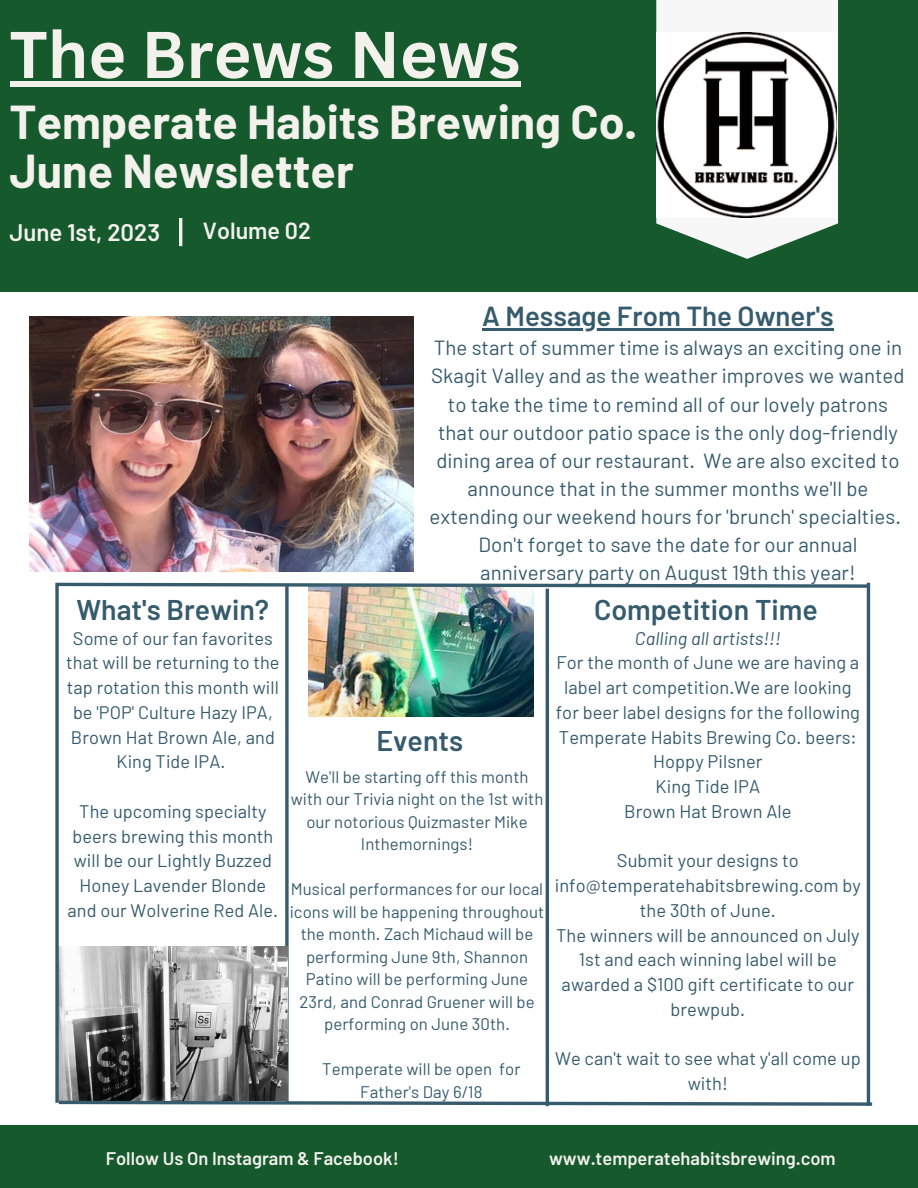
<style>
.page{position:relative;width:918px;height:1188px;background:#fff}
.page>*{position:absolute;margin:0;border:0;box-sizing:border-box;transform-origin:0 0}
.t1{font:700 64.5px "Canva Sans";color:#f2f1ec}
.t2{font:700 46.5px "Barlow";color:#f2f1ec}
.t3{font:600 28.5px "Barlow";color:#365b6d}
.t4{font:600 27.45px "Barlow";color:#365b6d}
.t5{font:600 24px "Barlow";color:#f2f1ec}
.t6{font:600 23.25px "Barlow";color:#f2f1ec}
.t7{font:20.4px/28.2px "Barlow";letter-spacing:.005em;color:#365b6d;text-align:center}
.t8{font:18.3px/24.8px "Barlow";letter-spacing:.005em;color:#365b6d;text-align:center}
.t9{font:600 18.3px "Barlow";color:#f2f1ec}
.t10{font:italic 18.3px "Barlow";letter-spacing:.005em;color:#365b6d}
.t11{font:18.15px/24.8px "Barlow";letter-spacing:.005em;color:#365b6d;text-align:center}
.t12{font:16.8px/22.5px "Barlow";letter-spacing:.005em;color:#365b6d;text-align:center}
</style>
<div class="page">
<div style="left:0;top:0;width:918px;height:292px;background:#16592d"></div>
<svg style="left:656px;top:0;width:182px;height:259px;fill:#f7f7f7"></svg>
<img style="left:30px;top:316px;width:383px;height:256px">
<img style="left:309px;top:589px;width:225px;height:128px">
<svg style="left:55px;top:582px;width:816px;height:7px"></svg>
<hr style="left:179px;top:218px;width:3px;height:28px;background:#f2f1ec">
<svg style="left:285px;top:586px;width:4px;height:513px;background:#5e7a87"></svg>
<hr style="left:546px;top:589px;width:3px;height:517px;background:#365b6d">
<img style="left:59px;top:947px;width:228px;height:152px">
<div style="left:0;top:1125px;width:918px;height:63px;background:#16592d"></div>
<img style="left:656px;top:32px;width:180px;height:186px">
<hr style="left:482px;top:329px;width:352px;height:2px;background:#365b6d">
<div style="left:10px;top:81px;width:510px;height:6px;background:#f2f1ec"></div>
<hr style="left:867px;top:583px;width:3px;height:523px;background:#365b6d">
<svg style="left:55px;top:585px;width:4px;height:514px;background:#537281"></svg>
<svg style="left:55px;top:1099px;width:818px;height:8px"></svg>
<p class="t1" style="left:10px;top:9px;width:512px">The Brews News</p>
<p class="t2" style="left:10px;top:93px;width:629px">Temperate Habits Brewing Co.</p>
<p class="t2" style="left:10px;top:141px;width:346px">June Newsletter</p>
<p class="t5" style="left:10px;top:217px;width:152px">June 1st, 2023</p>
<p class="t6" style="left:203px;top:216px;width:109px">Volume 02</p>
<p class="t3" style="left:77px;top:592px;width:194px">What's Brewin?</p>
<p class="t11" style="left:66px;top:625px;width:215px">Some of our fan favorites that will be returning to the tap rotation this month will be 'POP' Culture Hazy IPA,<br>Brown Hat Brown Ale, and<br>King Tide IPA.</p>
<p class="t11" style="left:68px;top:798px;width:212px">The upcoming specialty beers brewing this month will be our Lightly Buzzed<br>Honey Lavender Blonde and our Wolverine Red Ale.</p>
<p class="t4" style="left:482px;top:299px;width:353px">A Message From The Owner's</p>
<p class="t7" style="left:430px;top:333px;width:477px">The start of summer time is always an exciting one in Skagit Valley and as the weather improves we wanted to take the time to remind all of our lovely patrons that our outdoor patio space is the only dog-friendly dining area of our restaurant. We are also excited to announce that in the summer months we'll be extending our weekend hours for 'brunch' specialties.<br>Don't forget to save the date for our annual anniversary party on August 19th this year!</p>
<p class="t3" style="left:376px;top:723px;width:88px">Events</p>
<p class="t12" style="left:291px;top:765px;width:254px">We'll be starting off this month with our Trivia night on the 1st with our notorious Quizmaster Mike<br>Inthemornings!</p>
<p class="t12" style="left:290px;top:877px;width:256px">Musical performances for our local icons will be happening throughout the month. Zach Michaud will be performing June 9th, Shannon<br>Patino will be performing June<br>23rd, and Conrad Gruener will be performing on June 30th.</p>
<p class="t12" style="left:322px;top:1057px;width:200px">Temperate will be open for<br>Father's Day 6/18</p>
<p class="t3" style="left:594px;top:592px;width:225px">Competition Time</p>
<p class="t10" style="left:635px;top:626px;width:147px">Calling all artists!!!</p>
<p class="t8" style="left:556px;top:650px;width:306px">For the month of June we are having a label art competition.We are looking for beer label designs for the following Temperate Habits Brewing Co. beers:</p>
<p class="t8" style="left:653px;top:749px;width:111px">Hoppy Pilsner</p>
<p class="t8" style="left:656px;top:773px;width:106px">King Tide IPA</p>
<p class="t8" style="left:624px;top:798px;width:169px">Brown Hat Brown Ale</p>
<p class="t8" style="left:555px;top:848px;width:308px">Submit your designs to info@temperatehabitsbrewing.com by the 30th of June.</p>
<p class="t8" style="left:556px;top:922px;width:305px">The winners will be announced on July<br>1st and each winning label will be awarded a $100 gift certificate to our brewpub.</p>
<p class="t8" style="left:555px;top:1046px;width:307px">We can't wait to see what y'all come up with!</p>
<p class="t9" style="left:106px;top:1146px;width:295px">Follow Us On Instagram &amp; Facebook!</p>
<p class="t9" style="left:549px;top:1146px;width:288px">www.temperatehabitsbrewing.com</p>
</div>
